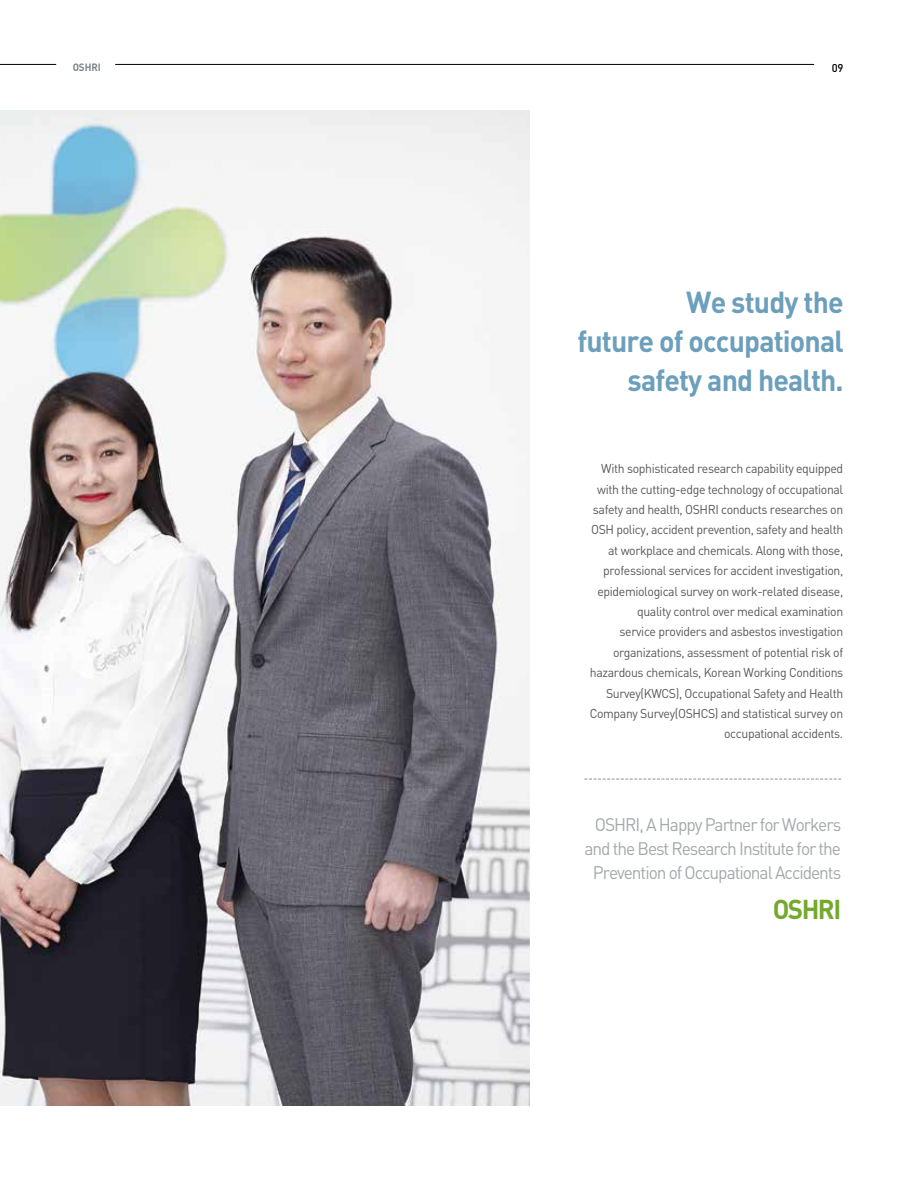
<style>
.page{position:relative;width:915px;height:1178px;background:#fff}
.page>*{position:absolute;margin:0;border:0;box-sizing:border-box;transform-origin:0 0}
.t1{font:700 30px/39px "FFDIN";letter-spacing:-.03em;color:#6b9fbc;text-align:right;scale:.95 1}
.t2{font:700 27px "FFDIN";letter-spacing:-.06em;color:#74a92d;scale:.96 1}
.t3{font:18px/24px "FFDIN";letter-spacing:-.06em;color:#a4a8ab;text-align:center;scale:.96 1}
.t4{font:12.75px/20.4px "FFDIN";letter-spacing:-.03em;color:#595757;text-align:right;scale:.96 1}
.t5{font:500 11.25px "FFDIN";color:#000}
.t6{font:700 10.5px "FFDIN";letter-spacing:-.01em;color:#7d8488;scale:.94 1}
</style>
<div class="page">
<img style="left:0;top:110px;width:529px;height:996px">
<hr style="left:0;top:64px;width:56px;height:1px;background:#000">
<svg style="left:584px;top:778px;width:257px;height:2px"></svg>
<hr style="left:115px;top:64px;width:698px;height:1px;background:#000">
<p class="t6" style="left:73px;top:61px;width:31px">OSHRI</p>
<p class="t5" style="left:831px;top:60px;width:13px">09</p>
<h1 class="t1" style="left:577px;top:281px;width:282px">We study the<br>future of occupational safety and health.</h1>
<p class="t4" style="left:589px;top:458px;width:265px">With sophisticated research capability equipped with the cutting-edge technology of occupational safety and health, OSHRI conducts researches on OSH policy, accident prevention, safety and health at workplace and chemicals. Along with those, professional services for accident investigation, epidemiological survey on work-related disease, quality control over medical examination<br>service providers and asbestos investigation organizations, assessment of potential risk of hazardous chemicals, Korean Working Conditions Survey(KWCS), Occupational Safety and Health Company Survey(OSHCS) and statistical survey on occupational accidents.</p>
<h3 class="t3" style="left:584px;top:812px;width:269px">OSHRI, A Happy Partner for Workers and the Best Research Institute for the<br>Prevention of Occupational Accidents</h3>
<h2 class="t2" style="left:772px;top:892px;width:73px">OSHRI</h2>
</div>
